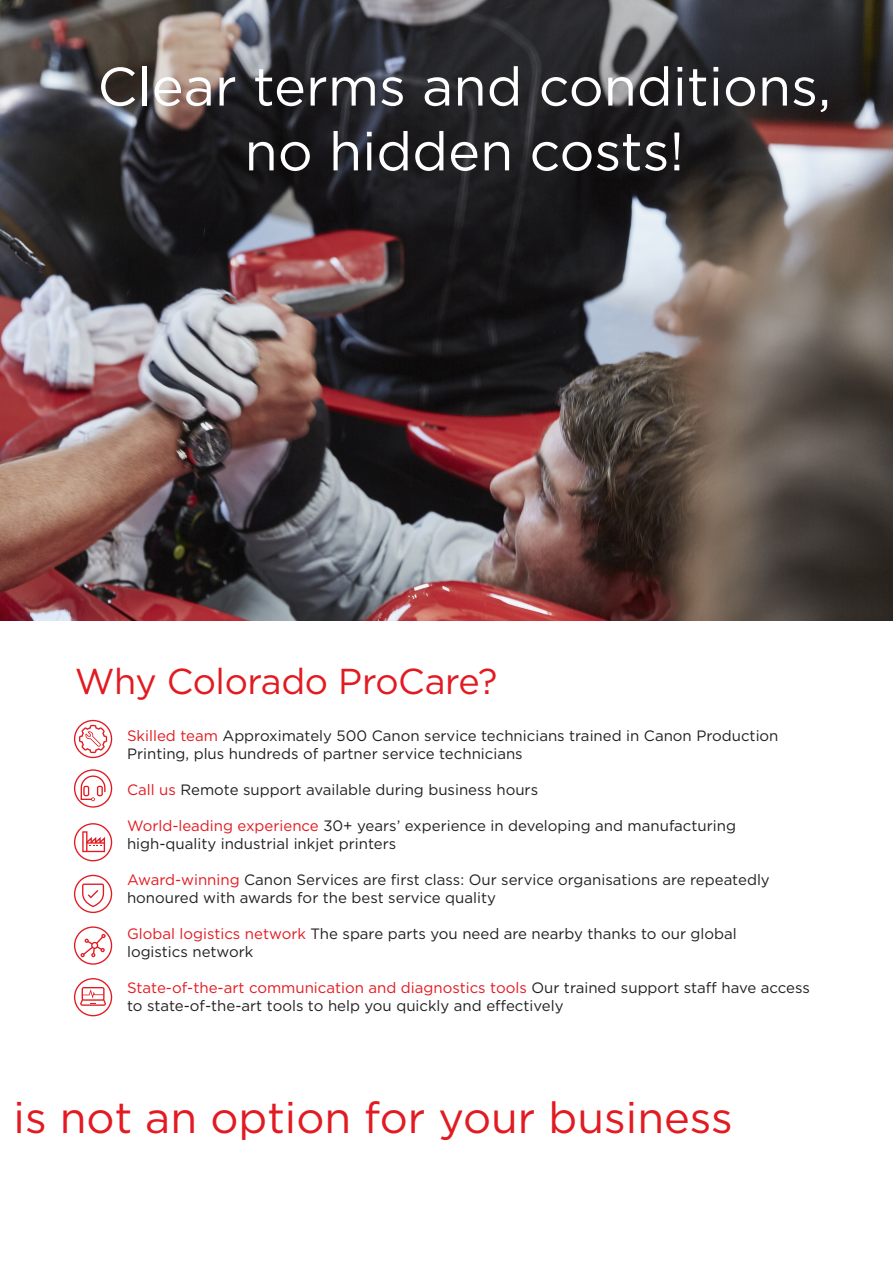
<style>
.page{position:relative;width:893px;height:1263px;background:#fff}
.page>*{position:absolute;margin:0;border:0;box-sizing:border-box;transform-origin:0 0}
.t1{font:54px "Gotham";color:#fff}
.t2{font:43.5px "Gotham";color:#e21a21}
.t3{font:36px "Gotham";letter-spacing:-.01em;color:#e21a21}
.t4{font:15px/18px "Gotham";color:#231f20}
.s1{color:#e21a21}
</style>
<div class="page">
<img style="left:0;top:0;width:893px;height:621px">
<svg style="left:74px;top:769px;width:38px;height:39px"></svg>
<svg style="left:74px;top:720px;width:38px;height:38px"></svg>
<svg style="left:74px;top:823px;width:38px;height:38px"></svg>
<svg style="left:74px;top:875px;width:38px;height:38px"></svg>
<svg style="left:74px;top:926px;width:38px;height:39px"></svg>
<svg style="left:74px;top:978px;width:38px;height:38px"></svg>
<p class="t1" style="left:97px;top:52px;width:735px">Clear terms and conditions,</p>
<p class="t1" style="left:245px;top:117px;width:441px">no hidden costs!</p>
<p class="t3" style="left:75px;top:659px;width:424px">Why Colorado ProCare?</p>
<p class="t4" style="left:127px;top:726px;width:653px"><span class="s1">Skilled team</span> Approximately 500 Canon service technicians trained in Canon Production<br>Printing, plus hundreds of partner service technicians</p>
<p class="t4" style="left:127px;top:780px;width:413px"><span class="s1">Call us</span> Remote support available during business hours</p>
<p class="t4" style="left:127px;top:816px;width:610px"><span class="s1">World-leading experience</span> 30+ years’ experience in developing and manufacturing</p>
<p class="t4" style="left:127px;top:834px;width:271px">high-quality industrial inkjet printers</p>
<p class="t4" style="left:127px;top:870px;width:644px"><span class="s1">Award-winning</span> Canon Services are first class: Our service organisations are repeatedly honoured with awards for the best service quality</p>
<p class="t4" style="left:127px;top:924px;width:611px"><span class="s1">Global logistics network</span> The spare parts you need are nearby thanks to our global</p>
<p class="t4" style="left:127px;top:942px;width:128px">logistics network</p>
<p class="t4" style="left:127px;top:978px;width:684px"><span class="s1">State-of-the-art communication and diagnostics tools</span> Our trained support staff have access to state-of-the-art tools to help you quickly and effectively</p>
<h2 class="t2" style="left:14px;top:1090px;width:721px">is not an option for your business</h2>
</div>
